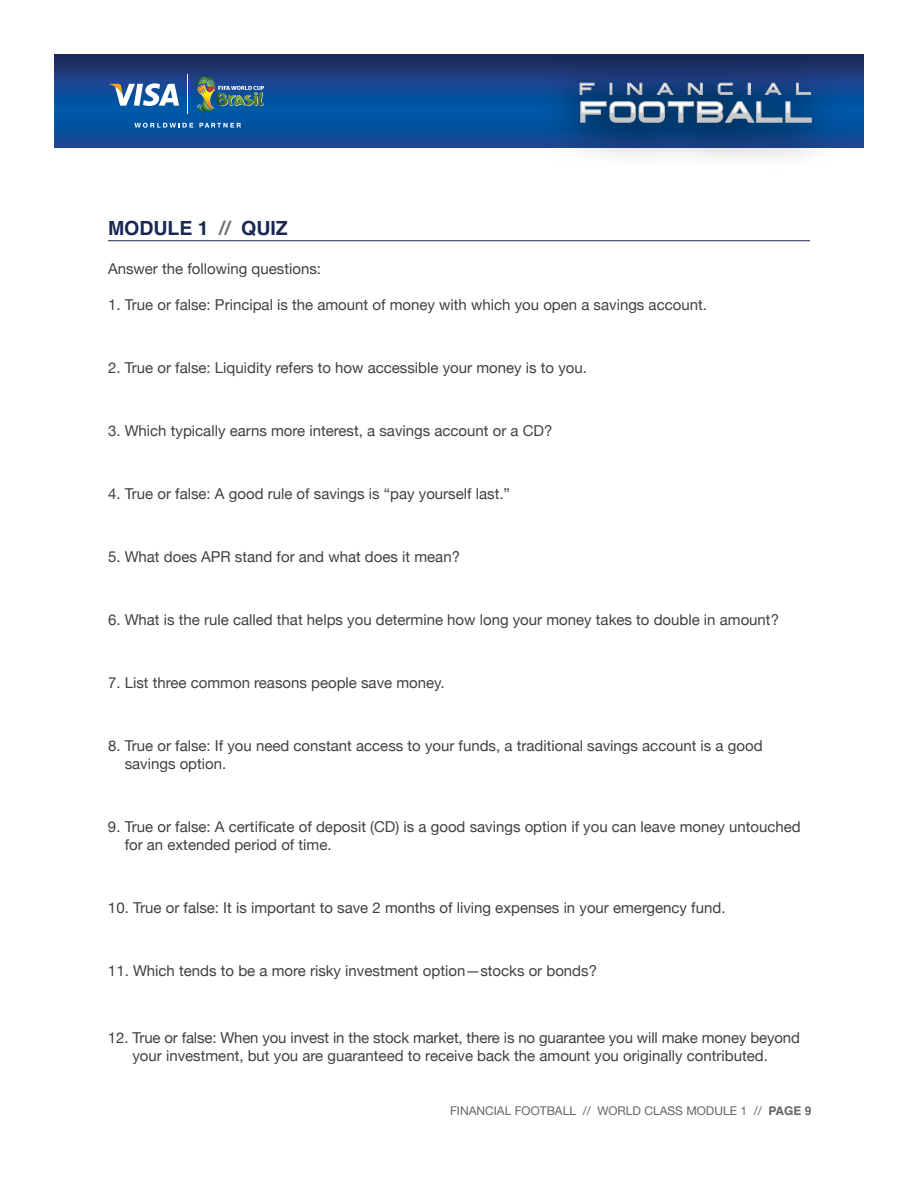
<style>
.page{position:relative;width:918px;height:1188px;background:#fff}
.page>*{position:absolute;margin:0;border:0;box-sizing:border-box;transform-origin:0 0}
.t1{font:700 19.5px "Helvetica";color:#192754}
.t2{font:15px/18px "Helvetica Neue";color:#414042}
.t3{font:12px "Helvetica Neue";color:#636466}
.s1{color:#6d6e71}
.s2{font-family:"Helvetica";font-weight:700}
</style>
<div class="page">
<hr style="left:108px;top:240px;width:702px;height:1px;background:#192754">
<svg style="left:54px;top:54px;width:810px;height:94px;background:#10468e"></svg>
<svg style="left:199px;top:123px;width:42px;height:5px"></svg>
<svg style="left:134px;top:123px;width:59px;height:5px"></svg>
<img style="left:195px;top:76px;width:69px;height:36px">
<svg style="left:109px;top:83px;width:70px;height:23px"></svg>
<hr style="left:187px;top:74px;width:1px;height:39px;background:#fff">
<div style="left:541px;top:51px;width:308px;height:119px;background:#000;opacity:.75"></div>
<svg style="left:580px;top:83px;width:14px;height:12px"></svg>
<svg style="left:610px;top:83px;width:2px;height:12px"></svg>
<svg style="left:627px;top:83px;width:15px;height:12px"></svg>
<svg style="left:657px;top:83px;width:16px;height:12px"></svg>
<svg style="left:688px;top:83px;width:15px;height:12px"></svg>
<svg style="left:718px;top:83px;width:15px;height:12px"></svg>
<svg style="left:748px;top:83px;width:2px;height:12px"></svg>
<svg style="left:765px;top:83px;width:16px;height:12px"></svg>
<svg style="left:796px;top:83px;width:15px;height:12px"></svg>
<svg style="left:580px;top:101px;width:232px;height:22px;background:#6585a2"></svg>
<h1 class="t1" style="left:108px;top:212px;width:181px">MODULE 1 <span class="s1">//</span> QUIZ</h1>
<p class="t2" style="left:108px;top:260px;width:215px">Answer the following questions:</p>
<p class="t2" style="left:108px;top:296px;width:601px">1. True or false: Principal is the amount of money with which you open a savings account.</p>
<p class="t2" style="left:108px;top:359px;width:480px">2. True or false: Liquidity refers to how accessible your money is to you.</p>
<p class="t2" style="left:108px;top:422px;width:446px">3. Which typically earns more interest, a savings account or a CD?</p>
<p class="t2" style="left:108px;top:485px;width:403px">4. True or false: A good rule of savings is “pay yourself last.”</p>
<p class="t2" style="left:108px;top:548px;width:354px">5. What does APR stand for and what does it mean?</p>
<p class="t2" style="left:108px;top:611px;width:673px">6. What is the rule called that helps you determine how long your money takes to double in amount?</p>
<p class="t2" style="left:108px;top:674px;width:338px">7. List three common reasons people save money.</p>
<p class="t2" style="left:125px;top:737px;width:639px;text-indent:-17px">8. True or false: If you need constant access to your funds, a traditional savings account is a good savings option.</p>
<p class="t2" style="left:125px;top:818px;width:678px;text-indent:-17px">9. True or false: A certificate of deposit (CD) is a good savings option if you can leave money untouched for an extended period of time.</p>
<p class="t2" style="left:108px;top:899px;width:619px">10. True or false: It is important to save 2 months of living expenses in your emergency fund.</p>
<p class="t2" style="left:108px;top:962px;width:491px">11. Which tends to be a more risky investment option—stocks or bonds?</p>
<p class="t2" style="left:108px;top:1030px;width:693px;text-align:center">12. True or false: When you invest in the stock market, there is no guarantee you will make money beyond your investment, but you are guaranteed to receive back the amount you originally contributed.</p>
<p class="t3" style="left:450px;top:1102px;width:363px">FINANCIAL FOOTBALL // WORLD CLASS MODULE 1 // <span class="s2">PAGE 9</span></p>
</div>
